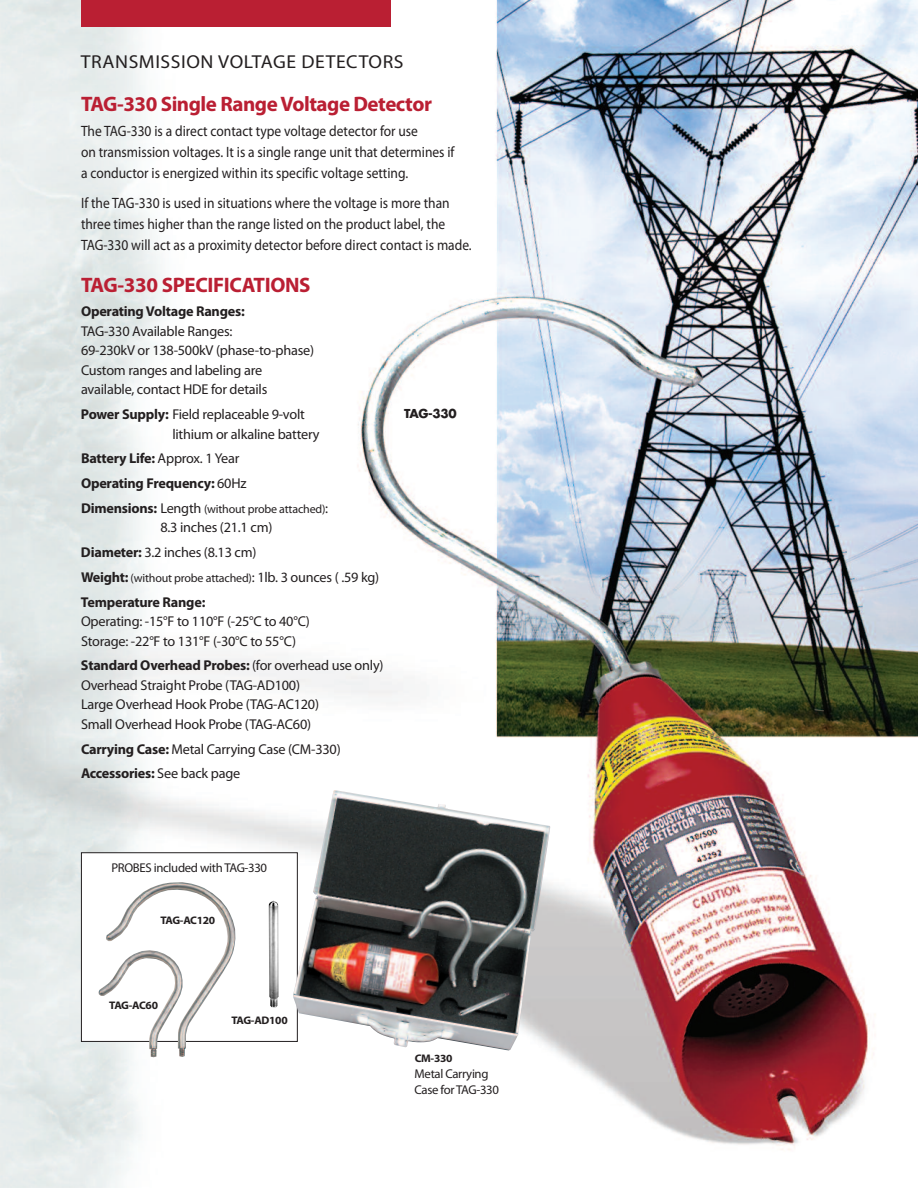
<style>
.page{position:relative;width:918px;height:1188px;background:#fff}
.page>*{position:absolute;margin:0;border:0;box-sizing:border-box;transform-origin:0 0}
.t1{font:700 21px "Myriad Pro";letter-spacing:-.02em;color:#ba1f33}
.t2{font:18.75px "Myriad Pro";letter-spacing:.03em;color:#231f20;scale:1.05 1}
.t3{font:15px/21px "Myriad Pro";color:#231f20;scale:.9 1}
.t4{font:14.25px/19.5px "Myriad Pro";letter-spacing:-.015em;color:#231f20}
.t5{font:700 14.25px/24.8px "Myriad Pro";letter-spacing:-.015em;color:#231f20}
.t6{font:12.75px/15.8px "Myriad Pro";letter-spacing:-.025em;color:#231f20}
.t7{font:12px "Myriad Pro";letter-spacing:-.015em;color:#231f20}
.t8{font:700 12px "Futura";letter-spacing:-.03em;color:#231f20}
.t9{font:700 10.95px "Myriad Pro";letter-spacing:-.025em;color:#231f20;scale:1.04 1}
.s1{font-weight:700}
.s2{font-weight:400}
.s3{font-weight:700;font-size:14.25px}
.s4{font-size:14.25px}
</style>
<div class="page">
<img style="left:0;top:0;width:918px;height:1188px">
<div style="left:81px;top:0;width:310px;height:27px;background:#ba1f33"></div>
<div style="left:81px;top:853px;width:216px;height:188px;background:#fff"></div>
<div style="left:81px;top:852px;width:217px;height:190px;border:1px solid #231f20"></div>
<img style="left:99px;top:882px;width:136px;height:175px">
<img style="left:269px;top:901px;width:10px;height:106px">
<img style="left:293px;top:790px;width:257px;height:261px">
<h2 class="t2" style="left:81px;top:55px;width:309px">TRANSMISSION VOLTAGE DETECTORS</h2>
<h1 class="t1" style="left:81px;top:96px;width:353px">TAG-330 Single RangeVoltage Detector</h1>
<p class="t3" style="left:81px;top:122px;width:417px">The TAG-330 is a direct contact type voltage detector for use<br>on transmission voltages. It is a single range unit that determines if a conductor is energized within its specific voltage setting.</p>
<p class="t3" style="left:81px;top:194px;width:436px">If the TAG-330 is used in situations where the voltage is more than three times higher than the range listed on the product label, the<br>TAG-330 will act as a proximity detector before direct contact is made.</p>
<h1 class="t1" style="left:81px;top:277px;width:231px">TAG-330 SPECIFICATIONS</h1>
<p class="t5" style="left:81px;top:300px;width:165px">OperatingVoltage Ranges:</p>
<p class="t4" style="left:81px;top:322px;width:235px">TAG-330 Available Ranges:<br>69-230kV or 138-500kV (phase-to-phase)<br>Custom ranges and labeling are available, contact HDE for details</p>
<p class="t4" style="left:172px;top:406px;width:149px;text-indent:-91px"><span class="s1">Power Supply:</span> Field replaceable 9-volt lithium or alkaline battery</p>
<p class="t5" style="left:81px;top:447px;width:167px">Battery Life: <span class="s2">Approx. 1Year<br></span>Operating Frequency: <span class="s2">60Hz</span></p>
<p class="t7" style="left:81px;top:504px;width:249px"><span class="s3">Dimensions:</span> <span class="s4">Length</span> (without probe attached)<span class="s4">:</span></p>
<p class="t4" style="left:81px;top:516px;width:193px;line-height:24.8px;text-indent:79px">8.3 inches (21.1 cm)<br><span class="s1">Diameter:</span> 3.2 inches (8.13 cm)</p>
<p class="t7" style="left:81px;top:573px;width:300px"><span class="s3">Weight:</span> (without probe attached)<span class="s4">: 1lb. 3 ounces ( .59 kg)</span></p>
<p class="t5" style="left:81px;top:590px;width:126px">Temperature Range:</p>
<p class="t4" style="left:81px;top:613px;width:231px">Operating: -15°F to 110°F (-25°C to 40°C)<br>Storage: -22°F to 131°F (-30°C to 55°C)</p>
<p class="t4" style="left:81px;top:657px;width:304px"><span class="s1">Standard Overhead Probes:</span> (for overhead use only)<br>Overhead Straight Probe (TAG-AD100)<br>Large Overhead Hook Probe (TAG-AC120)<br>Small Overhead Hook Probe (TAG-AC60)</p>
<p class="t4" style="left:81px;top:738px;width:261px;line-height:24.8px"><span class="s1">Carrying Case:</span> Metal Carrying Case (CM-330)<br><span class="s1">Accessories:</span> See back page</p>
<p class="t8" style="left:404px;top:408px;width:54px">TAG-330</p>
<p class="t6" style="left:111px;top:861px;width:157px">PROBES included withTAG-330</p>
<p class="t9" style="left:160px;top:916px;width:54px">TAG-AC120</p>
<p class="t9" style="left:109px;top:1001px;width:49px">TAG-AC60</p>
<p class="t9" style="left:231px;top:1016px;width:56px">TAG-AD100</p>
<p class="t9" style="left:415px;top:1055px;width:38px">CM-330</p>
<p class="t6" style="left:415px;top:1067px;width:86px">Metal Carrying<br>Case forTAG-330</p>
</div>
